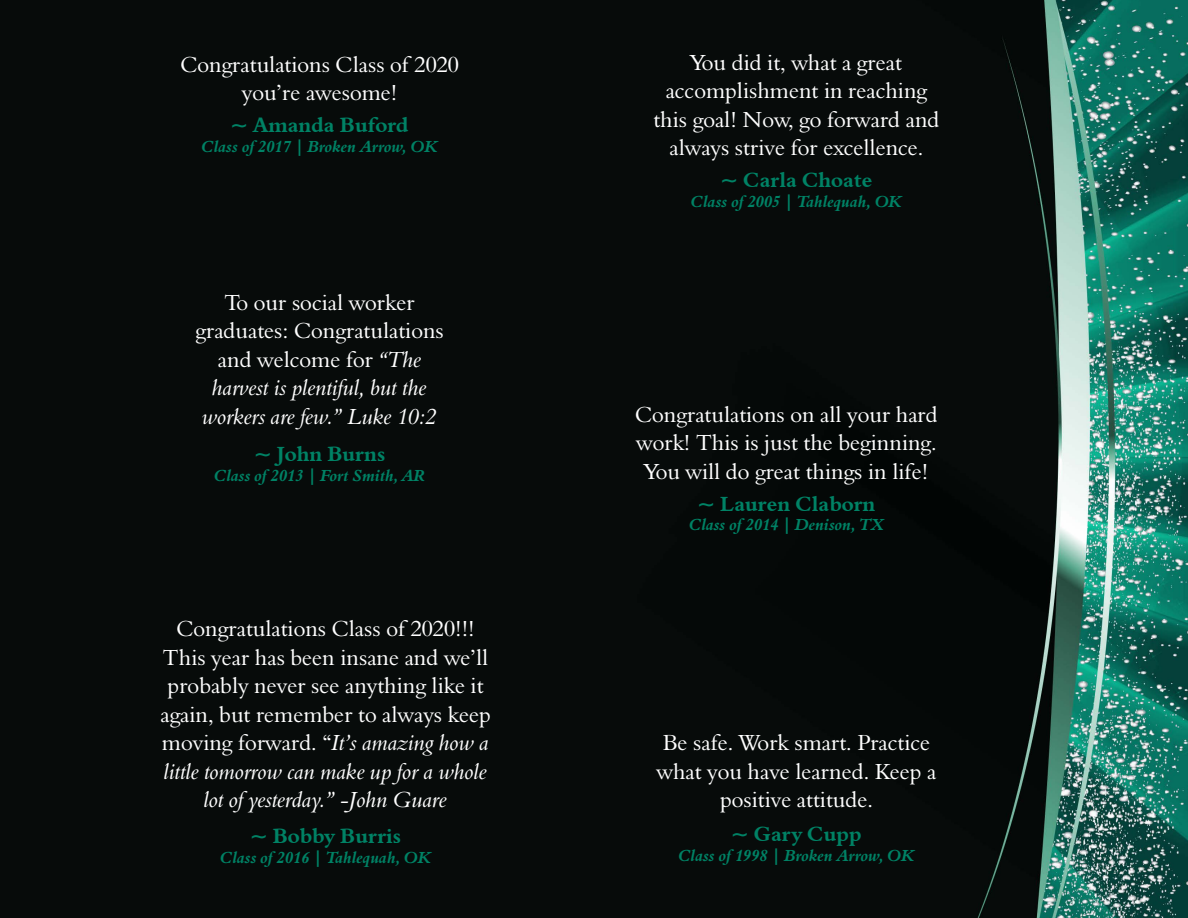
<style>
.page{position:relative;width:1188px;height:918px;background:#fff}
.page>*{position:absolute;margin:0;border:0;box-sizing:border-box;transform-origin:0 0}
.t1{font:22.5px/28.5px "Aldine 401 BT Roman A";color:#fff;text-align:center}
.t2{font:21px "Aldine 401 BT Bold A";color:#008265}
.t3{font:16.5px "Aldine 401 BT Bold Italic A";color:#008265}
.s1{font-family:"Aldine 401 BT Italic A"}
</style>
<div class="page">
<img style="left:0;top:0;width:1188px;height:918px">
<p class="t1" style="left:180px;top:49px;width:280px">Congratulations Class of 2020 you’re awesome!</p>
<h2 class="t2" style="left:231px;top:112px;width:180px">~ Amanda Buford</h2>
<h3 class="t3" style="left:202px;top:136px;width:238px">Class of 2017 | Broken Arrow, OK</h3>
<p class="t1" style="left:195px;top:287px;width:250px">To our social worker graduates: Congratulations and welcome for <span class="s1">“The harvest is plentiful, but the workers are few.” Luke 10:2</span></p>
<h2 class="t2" style="left:254px;top:441px;width:133px">~ John Burns</h2>
<h3 class="t3" style="left:214px;top:465px;width:213px">Class of 2013 | Fort Smith, AR</h3>
<p class="t1" style="left:160px;top:614px;width:332px">Congratulations Class of 2020!!!<br>This year has been insane and we’ll probably never see anything like it again, but remember to always keep moving forward. “<span class="s1">It’s amazing how a little tomorrow can make up for a whole lot of yesterday.” -John Guare</span></p>
<h2 class="t2" style="left:250px;top:823px;width:153px">~ Bobby Burris</h2>
<h3 class="t3" style="left:220px;top:847px;width:213px">Class of 2016 | Tahlequah, OK</h3>
<p class="t1" style="left:653px;top:48px;width:288px">You did it, what a great accomplishment in reaching this goal! Now, go forward and always strive for excellence.</p>
<h2 class="t2" style="left:721px;top:167px;width:153px">~ Carla Choate</h2>
<h3 class="t3" style="left:691px;top:191px;width:213px">Class of 2005 | Tahlequah, OK</h3>
<p class="t1" style="left:635px;top:400px;width:304px">Congratulations on all your hard work! This is just the beginning.<br>You will do great things in life!</p>
<h2 class="t2" style="left:698px;top:490px;width:179px">~ Lauren Claborn</h2>
<h3 class="t3" style="left:689px;top:514px;width:196px">Class of 2014 | Denison, TX</h3>
<p class="t1" style="left:657px;top:728px;width:281px">Be safe. Work smart. Practice what you have learned. Keep a positive attitude.</p>
<h2 class="t2" style="left:731px;top:821px;width:132px">~ Gary Cupp</h2>
<h3 class="t3" style="left:678px;top:845px;width:238px">Class of 1998 | Broken Arrow, OK</h3>
</div>
